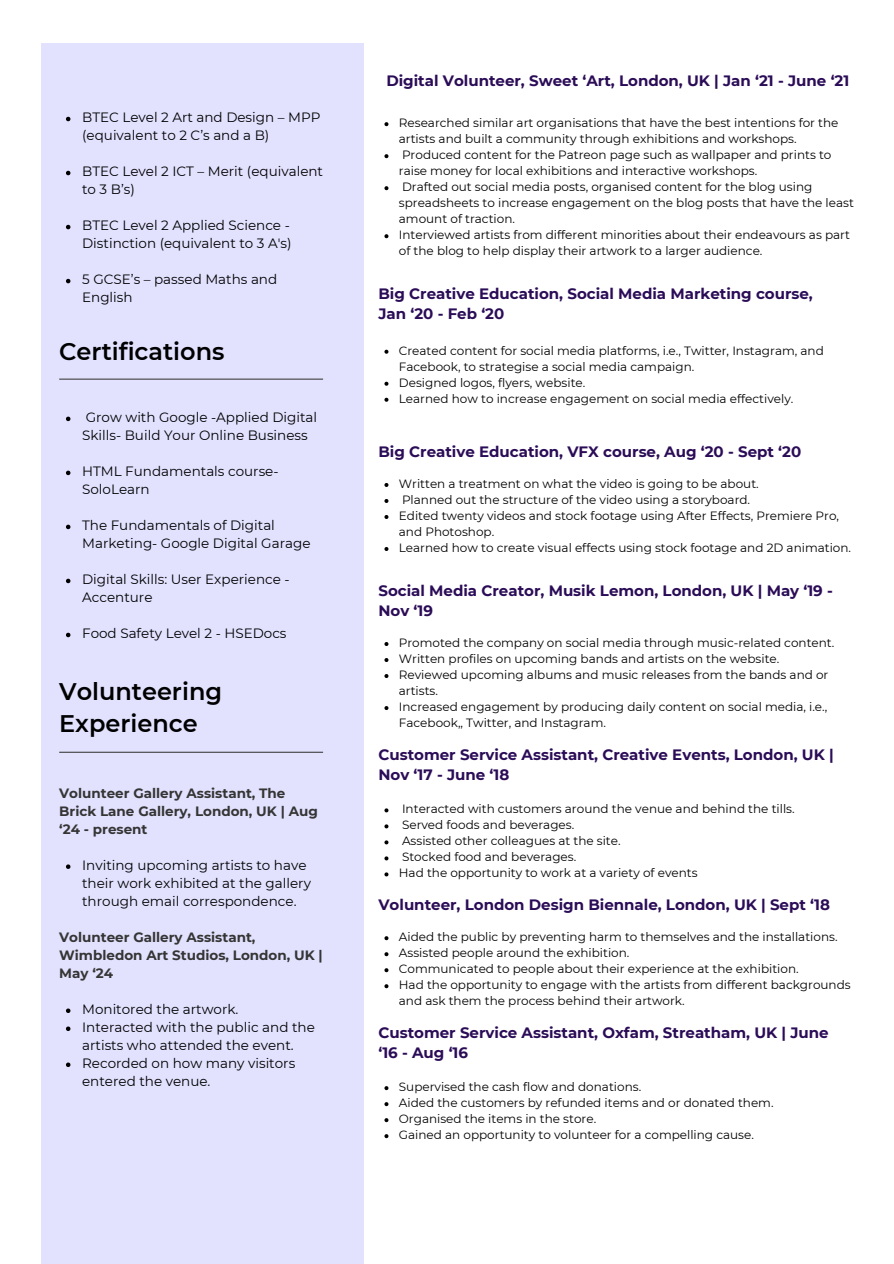
<style>
.page{position:relative;width:894px;height:1264px;background:#fff}
.page>*{position:absolute;margin:0;border:0;box-sizing:border-box;transform-origin:0 0}
.t1{font:600 24px/32.7px "Montserrat";color:#000}
.t2{font:700 15px/20.2px "Montserrat";color:#2b0c57}
.t3{font:13.5px/18px "Montserrat";color:#000}
.t4{font:700 13.5px/18px "Montserrat";color:#353535}
.t5{font:12px/16px "Montserrat";color:#000}
</style>
<div class="page">
<div style="left:41px;top:43px;width:322px;height:1220px;background:#e2e2ff"></div>
<hr style="left:59px;top:378px;width:264px;height:2px;background:#414042">
<svg style="left:66px;top:416px;width:4px;height:5px"></svg>
<svg style="left:66px;top:470px;width:4px;height:5px"></svg>
<svg style="left:66px;top:524px;width:4px;height:5px"></svg>
<svg style="left:66px;top:578px;width:4px;height:5px"></svg>
<svg style="left:66px;top:632px;width:4px;height:5px"></svg>
<svg style="left:384px;top:642px;width:4px;height:4px"></svg>
<svg style="left:384px;top:658px;width:4px;height:4px"></svg>
<svg style="left:384px;top:674px;width:4px;height:4px"></svg>
<svg style="left:384px;top:706px;width:4px;height:4px"></svg>
<svg style="left:384px;top:808px;width:4px;height:4px"></svg>
<svg style="left:384px;top:824px;width:4px;height:4px"></svg>
<svg style="left:384px;top:840px;width:4px;height:4px"></svg>
<svg style="left:384px;top:856px;width:4px;height:4px"></svg>
<svg style="left:384px;top:872px;width:4px;height:4px"></svg>
<svg style="left:384px;top:936px;width:4px;height:4px"></svg>
<svg style="left:384px;top:952px;width:4px;height:4px"></svg>
<svg style="left:384px;top:968px;width:4px;height:4px"></svg>
<svg style="left:384px;top:984px;width:4px;height:4px"></svg>
<svg style="left:384px;top:1086px;width:4px;height:4px"></svg>
<svg style="left:384px;top:1102px;width:4px;height:4px"></svg>
<svg style="left:384px;top:1118px;width:4px;height:4px"></svg>
<svg style="left:384px;top:1134px;width:4px;height:4px"></svg>
<svg style="left:384px;top:483px;width:4px;height:4px"></svg>
<svg style="left:384px;top:499px;width:4px;height:4px"></svg>
<svg style="left:384px;top:515px;width:4px;height:4px"></svg>
<svg style="left:384px;top:547px;width:4px;height:4px"></svg>
<svg style="left:384px;top:350px;width:4px;height:4px"></svg>
<svg style="left:384px;top:382px;width:4px;height:4px"></svg>
<svg style="left:384px;top:398px;width:4px;height:4px"></svg>
<svg style="left:384px;top:122px;width:4px;height:4px"></svg>
<svg style="left:384px;top:154px;width:4px;height:4px"></svg>
<svg style="left:384px;top:186px;width:4px;height:4px"></svg>
<svg style="left:384px;top:234px;width:4px;height:4px"></svg>
<svg style="left:66px;top:117px;width:4px;height:4px"></svg>
<svg style="left:66px;top:171px;width:4px;height:4px"></svg>
<svg style="left:66px;top:225px;width:4px;height:4px"></svg>
<svg style="left:66px;top:279px;width:4px;height:4px"></svg>
<hr style="left:59px;top:751px;width:264px;height:1px;background:#414042">
<svg style="left:66px;top:864px;width:4px;height:5px"></svg>
<svg style="left:66px;top:1008px;width:4px;height:5px"></svg>
<svg style="left:66px;top:1026px;width:4px;height:5px"></svg>
<svg style="left:66px;top:1062px;width:4px;height:5px"></svg>
<p class="t3" style="left:82px;top:108px;width:240px">BTEC Level 2 Art and Design – MPP (equivalent to 2 C’s and a B)</p>
<h2 class="t3" style="left:82px;top:162px;width:242px">BTEC Level 2 ICT – Merit (equivalent to 3 B’s)</h2>
<p class="t3" style="left:82px;top:216px;width:211px">BTEC Level 2 Applied Science -<br>Distinction (equivalent to 3 A's)</p>
<p class="t3" style="left:82px;top:270px;width:196px">5 GCSE’s – passed Maths and<br>English</p>
<p class="t1" style="left:59px;top:334px;width:167px">Certifications</p>
<p class="t3" style="left:82px;top:408px;width:236px">Grow with Google -Applied Digital<br>Skills- Build Your Online Business</p>
<p class="t3" style="left:82px;top:462px;width:198px">HTML Fundamentals course-<br>SoloLearn</p>
<p class="t3" style="left:82px;top:516px;width:230px">The Fundamentals of Digital<br>Marketing- Google Digital Garage</p>
<h1 class="t3" style="left:82px;top:570px;width:209px">Digital Skills: User Experience -<br>Accenture</h1>
<p class="t3" style="left:82px;top:624px;width:206px">Food Safety Level 2 - HSEDocs</p>
<p class="t1" style="left:59px;top:674px;width:164px">Volunteering<br>Experience</p>
<p class="t4" style="left:59px;top:784px;width:260px">Volunteer Gallery Assistant, The<br>Brick Lane Gallery, London, UK | Aug ‘24 - present</p>
<h2 class="t3" style="left:82px;top:856px;width:230px">Inviting upcoming artists to have their work exhibited at the gallery through email correspondence.</h2>
<p class="t4" style="left:59px;top:928px;width:265px">Volunteer Gallery Assistant,<br>Wimbledon Art Studios, London, UK |<br>May ‘24</p>
<p class="t3" style="left:82px;top:1000px;width:158px">Monitored the artwork.</p>
<p class="t3" style="left:82px;top:1018px;width:234px">Interacted with the public and the artists who attended the event.</p>
<p class="t3" style="left:82px;top:1054px;width:214px">Recorded on how many visitors entered the venue.</p>
<p class="t2" style="left:386px;top:71px;width:464px">Digital Volunteer, Sweet ‘Art, London, UK | Jan ‘21 - June ‘21</p>
<h2 class="t5" style="left:399px;top:115px;width:441px">Researched similar art organisations that have the best intentions for the artists and built a community through exhibitions and workshops.</h2>
<p class="t5" style="left:399px;top:147px;width:434px">Produced content for the Patreon page such as wallpaper and prints to raise money for local exhibitions and interactive workshops.</p>
<p class="t5" style="left:399px;top:179px;width:456px">Drafted out social media posts, organised content for the blog using spreadsheets to increase engagement on the blog posts that have the least amount of traction.</p>
<p class="t5" style="left:399px;top:227px;width:452px">Interviewed artists from different minorities about their endeavours as part of the blog to help display their artwork to a larger audience.</p>
<p class="t2" style="left:378px;top:284px;width:436px">Big Creative Education, Social Media Marketing course,<br>Jan ‘20 - Feb ‘20</p>
<p class="t5" style="left:399px;top:342px;width:426px">Created content for social media platforms, i.e., Twitter, Instagram, and<br>Facebook, to strategise a social media campaign.</p>
<p class="t5" style="left:399px;top:374px;width:188px">Designed logos, flyers, website.</p>
<p class="t5" style="left:399px;top:390px;width:396px">Learned how to increase engagement on social media effectively.</p>
<p class="t2" style="left:378px;top:441px;width:424px">Big Creative Education, VFX course, Aug ‘20 - Sept ‘20</p>
<p class="t5" style="left:399px;top:475px;width:361px">Written a treatment on what the video is going to be about.</p>
<p class="t5" style="left:402px;top:491px;width:349px">Planned out the structure of the video using a storyboard.</p>
<p class="t5" style="left:399px;top:507px;width:441px">Edited twenty videos and stock footage using After Effects, Premiere Pro, and Photoshop.</p>
<h2 class="t5" style="left:399px;top:539px;width:453px">Learned how to create visual effects using stock footage and 2D animation.</h2>
<p class="t2" style="left:378px;top:580px;width:456px">Social Media Creator, Musik Lemon, London, UK | May ‘19 -<br>Nov ‘19</p>
<p class="t5" style="left:399px;top:634px;width:437px">Promoted the company on social media through music-related content.</p>
<p class="t5" style="left:399px;top:650px;width:382px">Written profiles on upcoming bands and artists on the website.</p>
<p class="t5" style="left:399px;top:666px;width:431px">Reviewed upcoming albums and music releases from the bands and or artists.</p>
<h1 class="t5" style="left:399px;top:698px;width:430px">Increased engagement by producing daily content on social media, i.e.,<br>Facebook,, Twitter, and Instagram.</h1>
<h3 class="t2" style="left:378px;top:744px;width:456px">Customer Service Assistant, Creative Events, London, UK |<br>Nov ‘17 - June ‘18</h3>
<p class="t5" style="left:402px;top:801px;width:394px">Interacted with customers around the venue and behind the tills.</p>
<h3 class="t5" style="left:402px;top:817px;width:174px">Served foods and beverages.</h3>
<p class="t5" style="left:402px;top:833px;width:220px">Assisted other colleagues at the site.</p>
<p class="t5" style="left:402px;top:849px;width:176px">Stocked food and beverages.</p>
<p class="t5" style="left:399px;top:865px;width:300px">Had the opportunity to work at a variety of events</p>
<h2 class="t2" style="left:378px;top:894px;width:453px">Volunteer, London Design Biennale, London, UK | Sept ‘18</h2>
<p class="t5" style="left:399px;top:928px;width:440px">Aided the public by preventing harm to themselves and the installations.</p>
<p class="t5" style="left:399px;top:944px;width:232px">Assisted people around the exhibition.</p>
<p class="t5" style="left:399px;top:960px;width:401px">Communicated to people about their experience at the exhibition.</p>
<p class="t5" style="left:399px;top:976px;width:453px">Had the opportunity to engage with the artists from different backgrounds and ask them the process behind their artwork.</p>
<h2 class="t2" style="left:378px;top:1022px;width:451px">Customer Service Assistant, Oxfam, Streatham, UK | June ‘16 - Aug ‘16</h2>
<p class="t5" style="left:399px;top:1078px;width:244px">Supervised the cash flow and donations.</p>
<p class="t5" style="left:399px;top:1094px;width:376px">Aided the customers by refunded items and or donated them.</p>
<p class="t5" style="left:399px;top:1110px;width:199px">Organised the items in the store.</p>
<h2 class="t5" style="left:399px;top:1126px;width:356px">Gained an opportunity to volunteer for a compelling cause.</h2>
</div>
